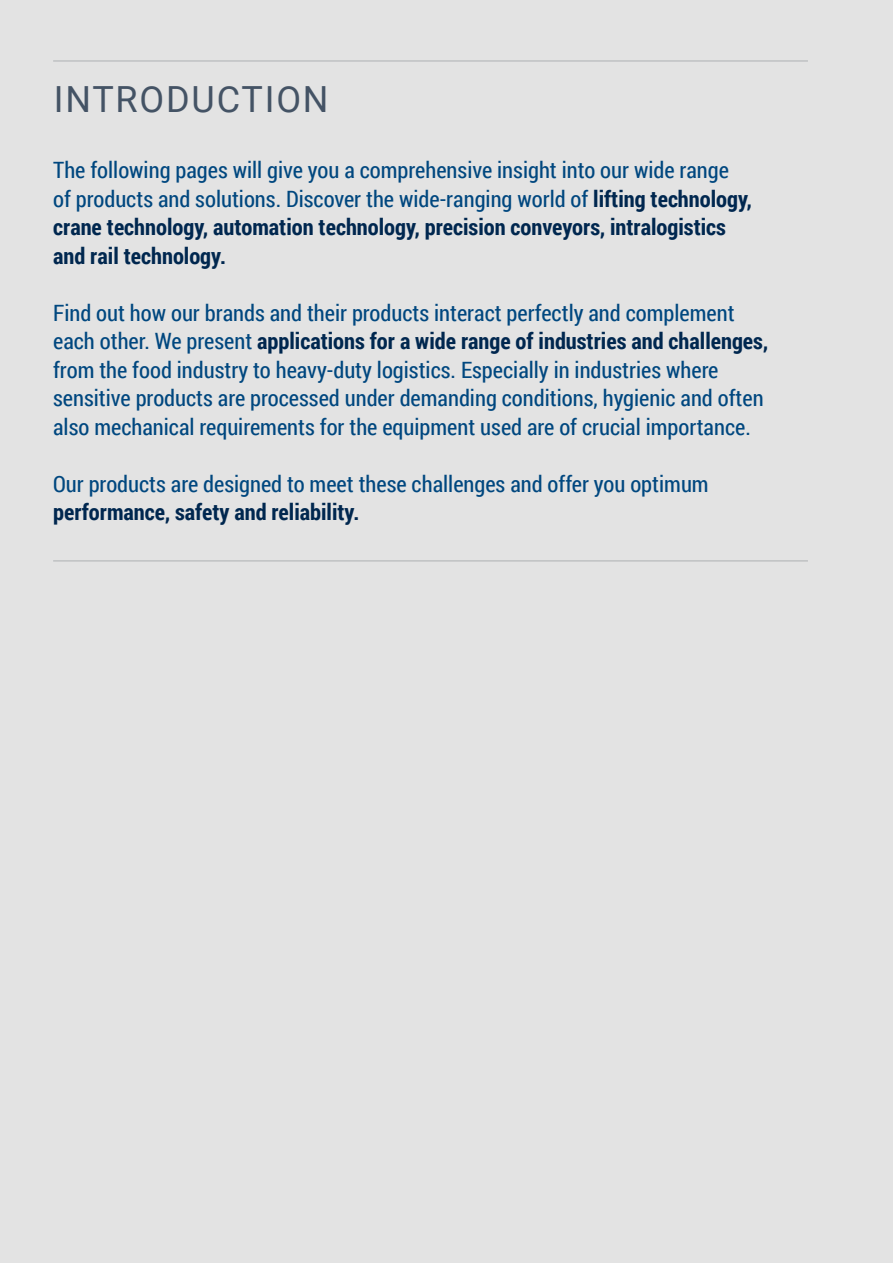
<style>
.page{position:relative;width:893px;height:1263px;background:#e3e3e3}
.page>*{position:absolute;margin:0;border:0;box-sizing:border-box;transform-origin:0 0}
.t1{font:36px "Roboto";letter-spacing:.05em;color:#445365}
.t2{font:22.5px/28.5px "Roboto Condensed";color:#00477f}
.t3{font:700 22.5px "Roboto Condensed";color:#00274f}
.s1{font-weight:700;color:#00274f}
</style>
<div class="page">
<hr style="left:53px;top:61px;width:755px;height:1px;background:#adb0b3">
<hr style="left:53px;top:560px;width:755px;height:1px;background:#adb0b3">
<h1 class="t1" style="left:54px;top:74px;width:276px">INTRODUCTION</h1>
<p class="t2" style="left:53px;top:155px;width:700px">The following pages will give you a comprehensive insight into our wide range of products and solutions. Discover the wide-ranging world of <span class="s1">lifting technology, crane technology, automation technology, precision conveyors, intralogistics and rail technology.</span></p>
<p class="t2" style="left:53px;top:298px;width:716px">Find out how our brands and their products interact perfectly and complement each other. We present <span class="s1">applications for a wide range of industries and challenges, </span>from the food industry to heavy-duty logistics. Especially in industries where sensitive products are processed under demanding conditions, hygienic and often also mechanical requirements for the equipment used are of crucial importance.</p>
<p class="t2" style="left:53px;top:469px;width:657px">Our products are designed to meet these challenges and offer you optimum</p>
<p class="t3" style="left:53px;top:496px;width:308px">performance, safety and reliability.</p>
</div>
